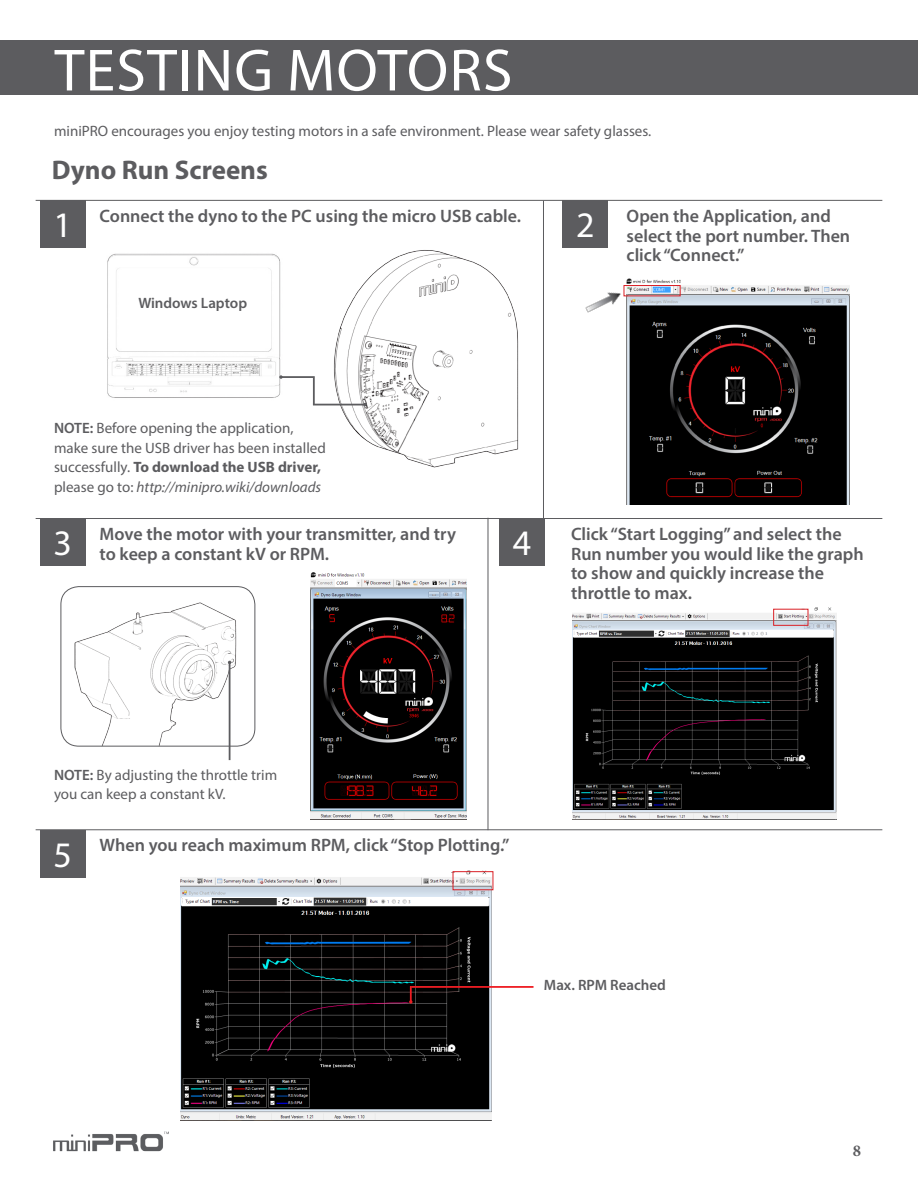
<style>
.page{position:relative;width:918px;height:1188px;background:#fff}
.page>*{position:absolute;margin:0;border:0;box-sizing:border-box;transform-origin:0 0}
.t1{font:60px "Myriad Pro";letter-spacing:.02em;color:#fff}
.t2{font:36px "Myriad Pro";color:#fff}
.t3{font:700 27px "Myriad Pro";color:#5c5c5f}
.t4{font:600 18px/19.5px "Myriad Pro";color:#5c5c5f}
.t5{font:700 16.5px "Minion Pro";color:#5c5c5f}
.t6{font:15px/19.5px "Myriad Pro";color:#5c5c5f}
.t7{font:600 15px "Myriad Pro";color:#5c5c5f}
.s1{font-weight:600}
.s2{font-weight:700}
.s3{font-style:italic}
</style>
<div class="page">
<div style="left:0;top:40px;width:918px;height:55px;background:#5c5c5f"></div>
<img style="left:53px;top:1131px;width:116px;height:21px">
<hr style="left:36px;top:200px;width:846px;height:1px;background:#5c5c5f">
<hr style="left:543px;top:201px;width:1px;height:318px;background:#5c5c5f">
<hr style="left:488px;top:518px;width:1px;height:312px;background:#5c5c5f">
<hr style="left:36px;top:518px;width:846px;height:1px;background:#5c5c5f">
<hr style="left:36px;top:829px;width:846px;height:1px;background:#5c5c5f">
<div style="left:40px;top:200px;width:46px;height:48px;background:#5c5c5f"></div>
<div style="left:563px;top:200px;width:45px;height:48px;background:#5c5c5f"></div>
<div style="left:40px;top:519px;width:46px;height:47px;background:#5c5c5f"></div>
<div style="left:500px;top:519px;width:45px;height:47px;background:#5c5c5f"></div>
<div style="left:40px;top:830px;width:46px;height:47px;background:#5c5c5f"></div>
<img style="left:312px;top:250px;width:207px;height:218px">
<img style="left:107px;top:253px;width:174px;height:145px">
<hr style="left:281px;top:376px;width:34px;height:2px;background:#5c5c5f">
<svg style="left:279px;top:375px;width:4px;height:4px"></svg>
<hr style="left:313px;top:404px;width:52px;height:1px;background:#5c5c5f">
<hr style="left:313px;top:378px;width:2px;height:27px;background:#5c5c5f">
<img style="left:627px;top:278px;width:223px;height:226px">
<div style="left:624px;top:285px;width:57px;height:11px;border:1px solid #da2026"></div>
<img style="left:61px;top:587px;width:194px;height:159px">
<div style="left:61px;top:586px;width:194px;height:161px;border:1px solid #5c5c5f;border-radius:18px"></div>
<hr style="left:229px;top:663px;width:2px;height:97px;background:#5c5c5f">
<img style="left:311px;top:572px;width:156px;height:247px">
<img style="left:572px;top:607px;width:264px;height:212px">
<img style="left:180px;top:870px;width:312px;height:250px">
<div style="left:773px;top:609px;width:35px;height:17px;border:1px solid #da2026"></div>
<div style="left:453px;top:871px;width:40px;height:19px;border:1px solid #da2026"></div>
<hr style="left:411px;top:986px;width:123px;height:2px;background:#ee1d23">
<svg style="left:409px;top:986px;width:4px;height:18px"></svg>
<img style="left:585px;top:282px;width:44px;height:41px">
<p class="t1" style="left:55px;top:33px;width:459px">TESTING MOTORS</p>
<p class="t6" style="left:54px;top:121px;width:599px">miniPRO encourages you enjoy testing motors in a safe environment. Please wear safety glasses.</p>
<p class="t3" style="left:52px;top:152px;width:218px">Dyno Run Screens</p>
<p class="t4" style="left:100px;top:206px;width:423px">Connect the dyno to the PC using the micro USB cable.</p>
<p class="t2" style="left:54px;top:203px;width:20px">1</p>
<p class="t2" style="left:576px;top:203px;width:20px">2</p>
<p class="t7" style="left:138px;top:294px;width:110px">Windows Laptop</p>
<p class="t4" style="left:627px;top:206px;width:225px">Open the Application, and select the port number. Then click “Connect.”</p>
<p class="t6" style="left:54px;top:418px;width:273px"><span class="s1">NOTE:</span> Before opening the application, make sure the USB driver has been installed successfully. <span class="s2">To download the USB driver, </span>please go to: <span class="s3">http://minipro.wiki/downloads</span></p>
<p class="t4" style="left:100px;top:524px;width:358px">Move the motor with your transmitter, and try to keep a constant kV or RPM.</p>
<p class="t2" style="left:54px;top:521px;width:20px">3</p>
<p class="t2" style="left:513px;top:521px;width:20px">4</p>
<p class="t4" style="left:571px;top:524px;width:294px">Click “Start Logging” and select the<br>Run number you would like the graph to show and quickly increase the throttle to max.</p>
<p class="t6" style="left:54px;top:765px;width:225px"><span class="s1">NOTE:</span> By adjusting the throttle trim you can keep a constant kV.</p>
<p class="t2" style="left:54px;top:832px;width:20px">5</p>
<p class="t4" style="left:100px;top:834px;width:411px">When you reach maximum RPM, click “Stop Plotting.”</p>
<p class="t7" style="left:544px;top:976px;width:124px">Max. RPM Reached</p>
<p class="t5" style="left:853px;top:1139px;width:10px">8</p>
</div>
